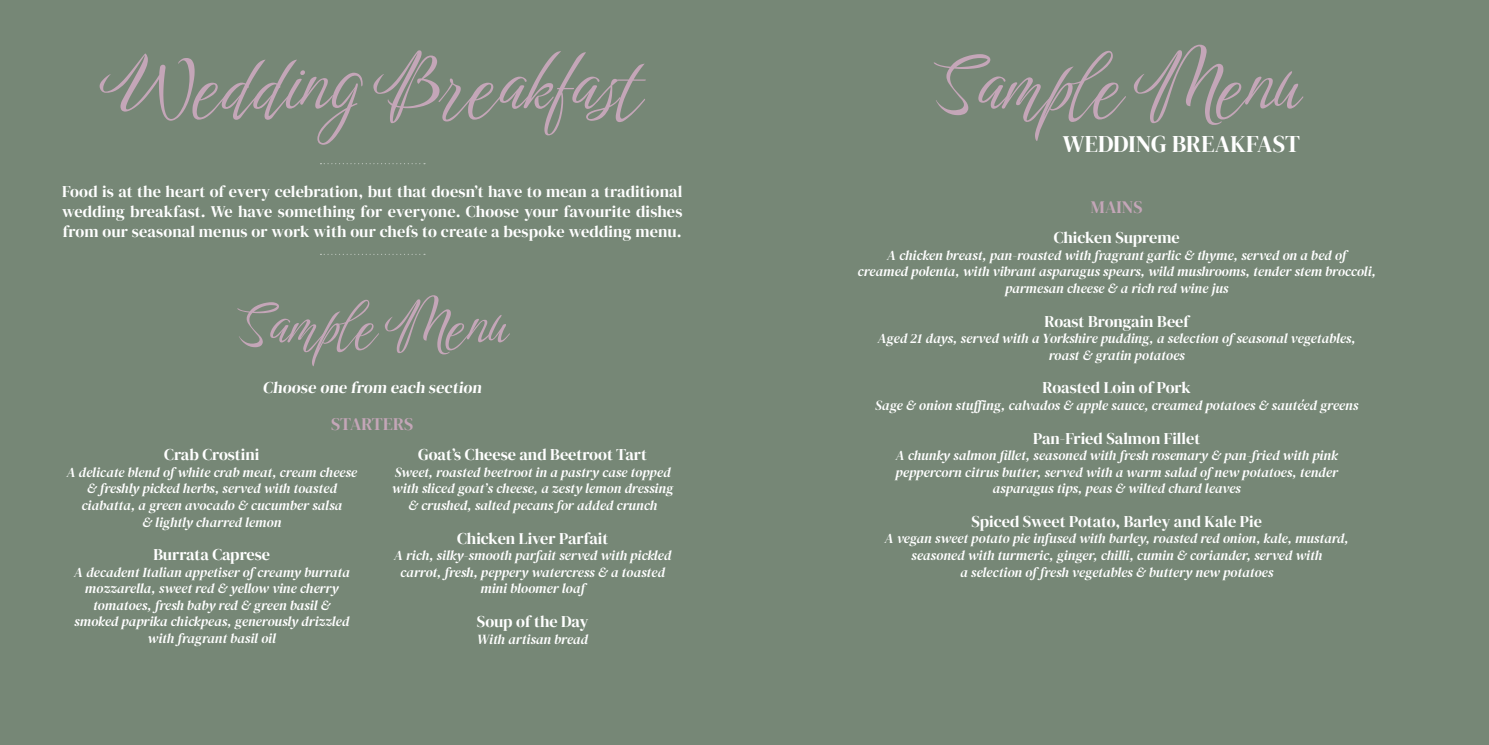
<style>
.page{position:relative;width:1489px;height:745px;background:#fff}
.page>*{position:absolute;margin:0;border:0;box-sizing:border-box;transform-origin:0 0}
.t1{font:76.75px "Birthstone Bounce";color:#c4a6b8}
.t2{font:56.5px "Birthstone Bounce";color:#c4a6b8}
.t3{font:23.75px "DM Serif Display";letter-spacing:.01em;color:#fff}
.t4{font:17.5px "DM Serif Display";letter-spacing:.005em;color:#c4a6b8}
.t5{font:16.25px/20px "DM Serif Display";color:#fff;text-align:justify}
.t6{font:italic 13.75px/16.5px "DM Serif Display";color:#fff;text-align:center}
</style>
<div class="page">
<div style="left:0;top:0;width:744px;height:744px;background:#768776"></div>
<svg style="left:320px;top:163px;width:105px;height:1px"></svg>
<svg style="left:320px;top:253px;width:105px;height:2px"></svg>
<div style="left:744px;top:0;width:744px;height:744px;background:#768776"></div>
<p class="t1" style="left:101px;top:37px;width:543px">Wedding Breakfast</p>
<p class="t5" style="left:62px;top:182px;width:622px">Food is at the heart of every celebration, but that doesn’t have to mean a traditional wedding breakfast. We have something for everyone. Choose your favourite dishes from our seasonal menus or work with our chefs to create a bespoke wedding menu.</p>
<p class="t2" style="left:237px;top:289px;width:271px">Sample Menu</p>
<p class="t5" style="left:263px;top:377px;width:222px">Choose one from each section</p>
<p class="t4" style="left:331px;top:414px;width:84px">STARTERS</p>
<p class="t5" style="left:164px;top:445px;width:97px">Crab Crostini</p>
<p class="t6" style="left:66px;top:464px;width:292px">A delicate blend of white crab meat, cream cheese &amp; freshly picked herbs, served with toasted ciabatta, a green avocado &amp; cucumber salsa<br>&amp; lightly charred lemon</p>
<p class="t5" style="left:153px;top:544px;width:118px">Burrata Caprese</p>
<p class="t6" style="left:74px;top:563px;width:277px">A decadent Italian appetiser of creamy burrata mozzarella, sweet red &amp; yellow vine cherry tomatoes, fresh baby red &amp; green basil &amp; smoked paprika chickpeas, generously drizzled with fragrant basil oil</p>
<p class="t5" style="left:418px;top:445px;width:230px">Goat’s Cheese and Beetroot Tart</p>
<p class="t6" style="left:392px;top:464px;width:283px">Sweet, roasted beetroot in a pastry case topped with sliced goat’s cheese, a zesty lemon dressing &amp; crushed, salted pecans for added crunch</p>
<p class="t5" style="left:457px;top:528px;width:153px">Chicken Liver Parfait</p>
<p class="t6" style="left:394px;top:547px;width:279px">A rich, silky-smooth parfait served with pickled carrot, fresh, peppery watercress &amp; a toasted mini bloomer loaf</p>
<p class="t5" style="left:477px;top:611px;width:113px">Soup of the Day</p>
<p class="t6" style="left:477px;top:630px;width:113px">With artisan bread</p>
<p class="t1" style="left:933px;top:37px;width:367px">Sample Menu</p>
<p class="t3" style="left:1062px;top:131px;width:239px">WEDDING BREAKFAST</p>
<p class="t4" style="left:1090px;top:197px;width:53px">MAINS</p>
<p class="t5" style="left:1053px;top:228px;width:128px">Chicken Supreme</p>
<p class="t6" style="left:857px;top:247px;width:520px">A chicken breast, pan-roasted with fragrant garlic &amp; thyme, served on a bed of<br>creamed polenta, with vibrant asparagus spears, wild mushrooms, tender stem broccoli, parmesan cheese &amp; a rich red wine jus</p>
<p class="t5" style="left:1044px;top:311px;width:146px">Roast Brongain Beef</p>
<p class="t6" style="left:877px;top:330px;width:479px">Aged 21 days, served with a Yorkshire pudding, a selection of seasonal vegetables, roast &amp; gratin potatoes</p>
<p class="t5" style="left:1042px;top:378px;width:150px">Roasted Loin of Pork</p>
<p class="t6" style="left:875px;top:397px;width:485px">Sage &amp; onion stuffing, calvados &amp; apple sauce, creamed potatoes &amp; sautéed greens</p>
<p class="t5" style="left:1033px;top:428px;width:169px">Pan-Fried Salmon Fillet</p>
<p class="t6" style="left:895px;top:447px;width:444px">A chunky salmon fillet, seasoned with fresh rosemary &amp; pan-fried with pink peppercorn citrus butter, served with a warm salad of new potatoes, tender asparagus tips, peas &amp; wilted chard leaves</p>
<p class="t5" style="left:971px;top:511px;width:292px">Spiced Sweet Potato, Barley and Kale Pie</p>
<p class="t6" style="left:884px;top:530px;width:466px">A vegan sweet potato pie infused with barley, roasted red onion, kale, mustard, seasoned with turmeric, ginger, chilli, cumin &amp; coriander, served with<br>a selection of fresh vegetables &amp; buttery new potatoes</p>
</div>
